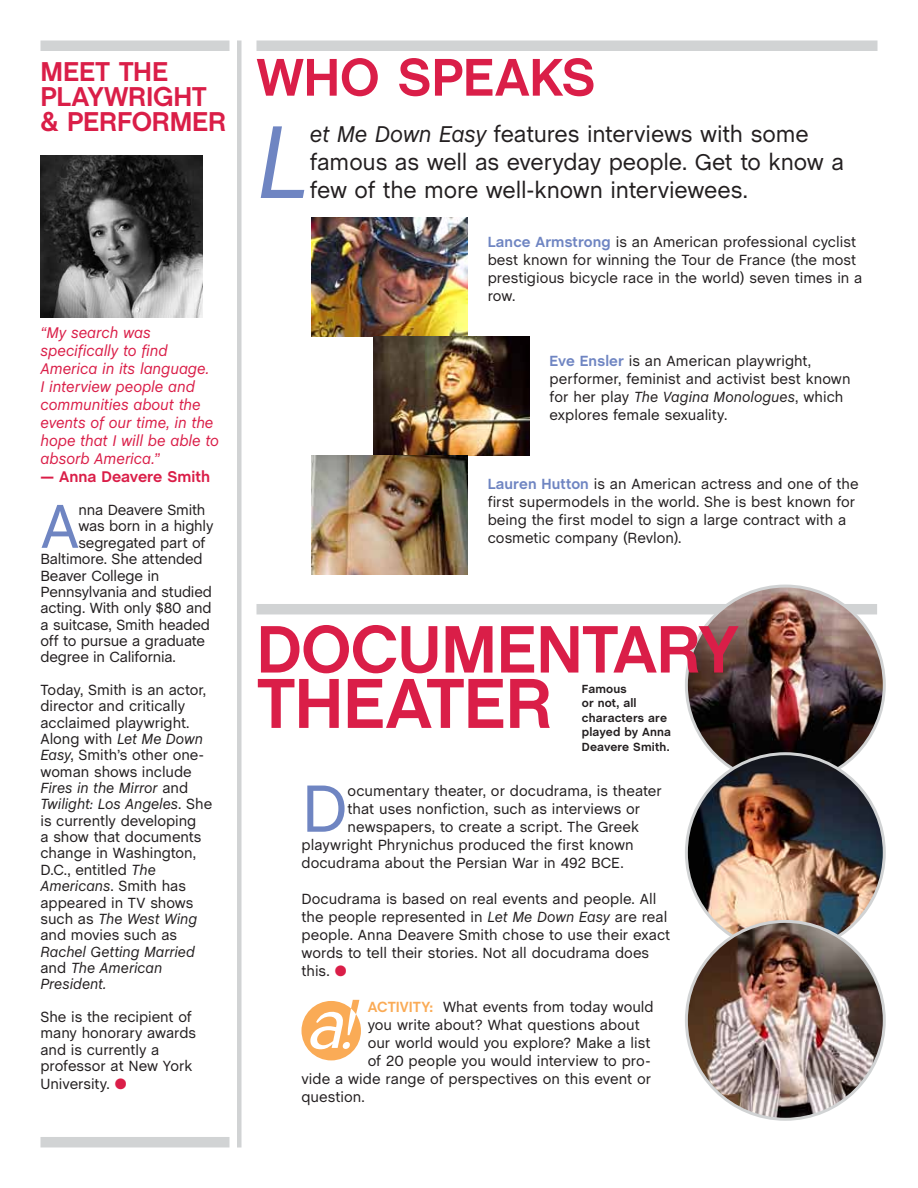
<style>
.page{position:relative;width:918px;height:1188px;background:#fff}
.page>*{position:absolute;margin:0;border:0;box-sizing:border-box;transform-origin:0 0}
.t1{font:italic 105.3px "Chalet";color:#6f85c2}
.t2{font:700 72px "Chalet";color:#da1e48}
.t3{font:700 68.25px "Chalet";letter-spacing:-.01em;color:#da1e48}
.t4{font:67.95px "Chalet";color:#6f85c2}
.t5{font:63.15px "Chalet";color:#6f85c2}
.t6{font:700 54px "Chalet";color:#da1e48}
.t7{font:700 27.75px/25.3px "Chalet";letter-spacing:-.01em;color:#da1e48}
.t8{font:23.25px/27.9px "Chalet";letter-spacing:-.01em;color:#231f20}
.t9{font:italic 15.75px/18px "Chalet";letter-spacing:-.005em;color:#da1e48}
.t10{font:700 15.75px "Chalet";color:#da1e48}
.t11{font:15px/16.4px "Chalet";color:#231f20}
.t12{font:italic 15px/16.4px "Chalet";letter-spacing:-.005em;color:#231f20}
.t13{font:700 12px/14.4px "Chalet";letter-spacing:.015em;color:#231f20}
.s1{font-style:italic}
.s2{font-style:normal}
.s3{color:#da1e48}
.s4{font-weight:700;color:#6f85c2}
.s5{font-weight:700;color:#faab56}
</style>
<div class="page">
<img style="left:40px;top:155px;width:162px;height:163px">
<div style="left:40px;top:40px;width:190px;height:11px;background:#d1d3d4"></div>
<div style="left:40px;top:1137px;width:190px;height:10px;background:#d1d3d4"></div>
<div style="left:237px;top:40px;width:5px;height:1108px;background:#d1d3d4"></div>
<svg style="left:301px;top:1000px;width:60px;height:60px"></svg>
<div style="left:256px;top:40px;width:622px;height:11px;background:#d1d3d4"></div>
<div style="left:256px;top:604px;width:621px;height:10px;background:#d1d3d4"></div>
<img style="left:312px;top:217px;width:155px;height:120px">
<img style="left:374px;top:337px;width:155px;height:119px">
<img style="left:312px;top:456px;width:155px;height:119px">
<img style="left:686px;top:586px;width:198px;height:198px;border-radius:99px">
<img style="left:687px;top:754px;width:195px;height:168px">
<img style="left:687px;top:922px;width:195px;height:195px">
<h3 class="t7" style="left:40px;top:60px;width:187px;text-indent:78px">the<br>Playwright<br>&amp; Performer</h3>
<h3 class="t7" style="left:40px;top:60px;width:39px">Meet</h3>
<p class="t9" style="left:40px;top:324px;width:180px">“My search was specifically to find<br>America in its language.<br>I interview people and communities about the events of our time, in the hope that I will be able to absorb America.”</p>
<p class="t10" style="left:40px;top:468px;width:171px">— Anna Deavere Smith</p>
<h3 class="t5" style="left:40px;top:488px;width:40px">A</h3>
<p class="t11" style="left:78px;top:502px;width:128px">nna Deavere Smith</p>
<p class="t11" style="left:78px;top:518px;width:136px">was born in a highly</p>
<p class="t11" style="left:78px;top:535px;width:129px">segregated part of</p>
<p class="t11" style="left:40px;top:551px;width:164px">Baltimore. She attended</p>
<p class="t11" style="left:40px;top:567px;width:120px">Beaver College in</p>
<p class="t11" style="left:40px;top:584px;width:173px">Pennsylvania and studied</p>
<p class="t11" style="left:40px;top:600px;width:173px">acting. With only $80 and</p>
<p class="t11" style="left:40px;top:616px;width:171px">a suitcase, Smith headed</p>
<p class="t11" style="left:40px;top:633px;width:166px">off to pursue a graduate</p>
<p class="t11" style="left:40px;top:649px;width:137px">degree in California.</p>
<p class="t11" style="left:40px;top:682px;width:173px">Today, Smith is an actor, director and critically acclaimed playwright.<br>Along with <span class="s1">Let Me Down<br>Easy</span>, Smith’s other one&shy;woman shows include<br><span class="s1">Fires in the Mirror</span> and<br><span class="s1">Twilight: Los Angeles</span>. She is currently developing<br>a show that documents change in Washington,<br>D.C., entitled <span class="s1">The<br>Americans</span>. Smith has appeared in TV shows such as <span class="s1">The West Wing </span>and movies such as</p>
<p class="t12" style="left:40px;top:944px;width:156px">Rachel Getting Married <span class="s2">and</span> The American<br>President.</p>
<p class="t11" style="left:40px;top:1009px;width:157px">She is the recipient of many honorary awards and is currently a professor at New York</p>
<p class="t11" style="left:40px;top:1076px;width:88px">University. <span class="s3">●</span></p>
<h3 class="t6" style="left:256px;top:45px;width:175px">Who Speak</h3>
<h3 class="t6" style="left:561px;top:45px;width:36px">s</h3>
<h1 class="t1" style="left:256px;top:100px;width:55px">L</h1>
<h3 class="t8" style="left:310px;top:121px;width:536px"><span class="s1">et Me Down Easy</span> features interviews with some famous as well as everyday people. Get to know a few of the more well-known interviewees.</h3>
<p class="t11" style="left:488px;top:233px;width:376px;line-height:18px"><span class="s4">Lance Armstrong</span> is an American professional cyclist best known for winning the Tour de France (the most prestigious bicycle race in the world) seven times in a row.</p>
<p class="t11" style="left:550px;top:352px;width:303px;line-height:18px"><span class="s4">Eve Ensler</span> is an American playwright, performer, feminist and activist best known for her play <span class="s1">The Vagina Monologues</span>, which explores female sexuality.</p>
<p class="t11" style="left:488px;top:475px;width:373px;line-height:18px"><span class="s4">Lauren Hutton</span> is an American actress and one of the first supermodels in the world. She is best known for being the first model to sign a large contract with a cosmetic company (Revlon).</p>
<h3 class="t3" style="left:256px;top:609px;width:484px">Docume ntary</h3>
<h2 class="t2" style="left:257px;top:661px;width:80px">Theate</h2>
<h2 class="t2" style="left:505px;top:661px;width:49px">r</h2>
<p class="t13" style="left:582px;top:682px;width:91px">Famous<br>or not, all characters are played by Anna<br>Deavere Smith.</p>
<h3 class="t4" style="left:302px;top:768px;width:48px">D</h3>
<p class="t11" style="left:348px;top:783px;width:316px">ocumentary theater, or docudrama, is theater</p>
<p class="t11" style="left:348px;top:801px;width:294px">that uses nonfiction, such as interviews or</p>
<p class="t11" style="left:348px;top:819px;width:293px">newspapers, to create a script. The Greek</p>
<p class="t11" style="left:302px;top:837px;width:334px">playwright Phrynichus produced the first known</p>
<p class="t11" style="left:302px;top:855px;width:324px">docudrama about the Persian War in 492 BCE.</p>
<p class="t11" style="left:302px;top:890px;width:370px;line-height:18px">Docudrama is based on real events and people. All the people represented in <span class="s1">Let Me Down Easy</span> are real people. Anna Deavere Smith chose to use their exact words to tell their stories. Not all docudrama does this. <span class="s3">●</span></p>
<p class="t11" style="left:368px;top:999px;width:288px"><span class="s5">ACTIVITY:</span> What events from today would</p>
<p class="t11" style="left:368px;top:1017px;width:274px">you write about? What questions about</p>
<p class="t11" style="left:368px;top:1035px;width:284px">our world would you explore? Make a list</p>
<p class="t11" style="left:368px;top:1053px;width:284px">of 20 people you would interview to pro-</p>
<p class="t11" style="left:301px;top:1071px;width:351px">vide a wide range of perspectives on this event or</p>
<p class="t11" style="left:301px;top:1089px;width:65px">question.</p>
</div>
